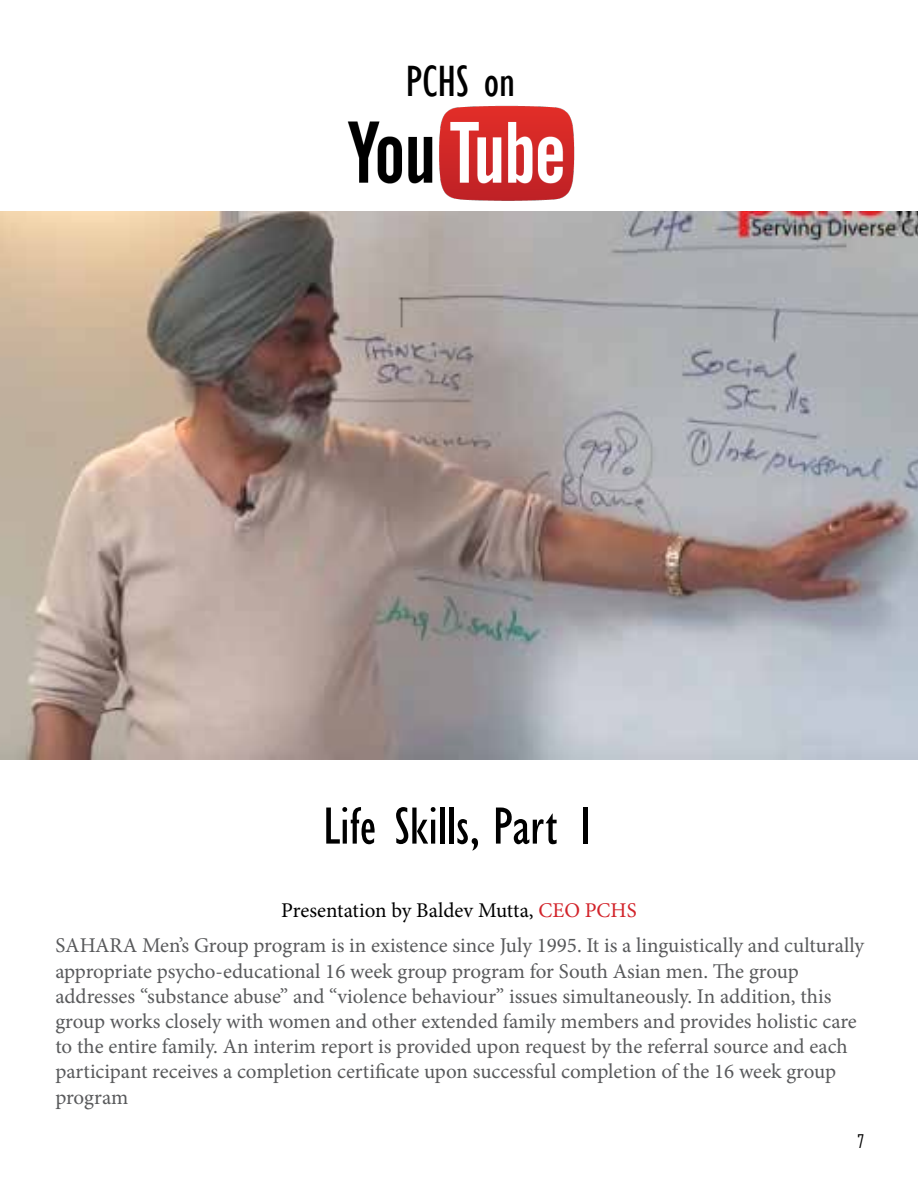
<style>
.page{position:relative;width:918px;height:1188px;background:#fff}
.page>*{position:absolute;margin:0;border:0;box-sizing:border-box;transform-origin:0 0}
.t1{font:condensed 54px "Gill Sans";color:#000}
.t2{font:condensed 45px "Gill Sans";color:#000}
.t3{font:21px/25.2px "Minion Pro";color:#58595b;text-align:center}
.t4{font:18px "Agency FB";color:#000}
.s1{color:#000}
.s2{color:#d2232a}
</style>
<div class="page">
<img style="left:286px;top:105px;width:348px;height:107px">
<img style="left:0;top:212px;width:918px;height:548px">
<h2 class="t2" style="left:406px;top:55px;width:111px">PCHS on</h2>
<h1 class="t1" style="left:323px;top:794px;width:273px">Life Skills, Part 1</h1>
<p class="t3" style="left:55px;top:893px;width:810px;line-height:34.8px"><span class="s1">Presentation by Baldev Mutta,</span> <span class="s2">CEO PCHS<br></span>SAHARA Men’s Group program is in existence since July 1995. It is a linguistically and culturally</p>
<p class="t3" style="left:55px;top:958px;width:803px;text-align:left">appropriate psycho-educational 16 week group program for South Asian men. The group addresses “substance abuse” and “violence behaviour” issues simultaneously. In addition, this group works closely with women and other extended family members and provides holistic care to the entire family. An interim report is provided upon request by the referral source and each participant receives a completion certificate upon successful completion of the 16 week group program</p>
<p class="t4" style="left:857px;top:1131px;width:8px">7</p>
</div>
